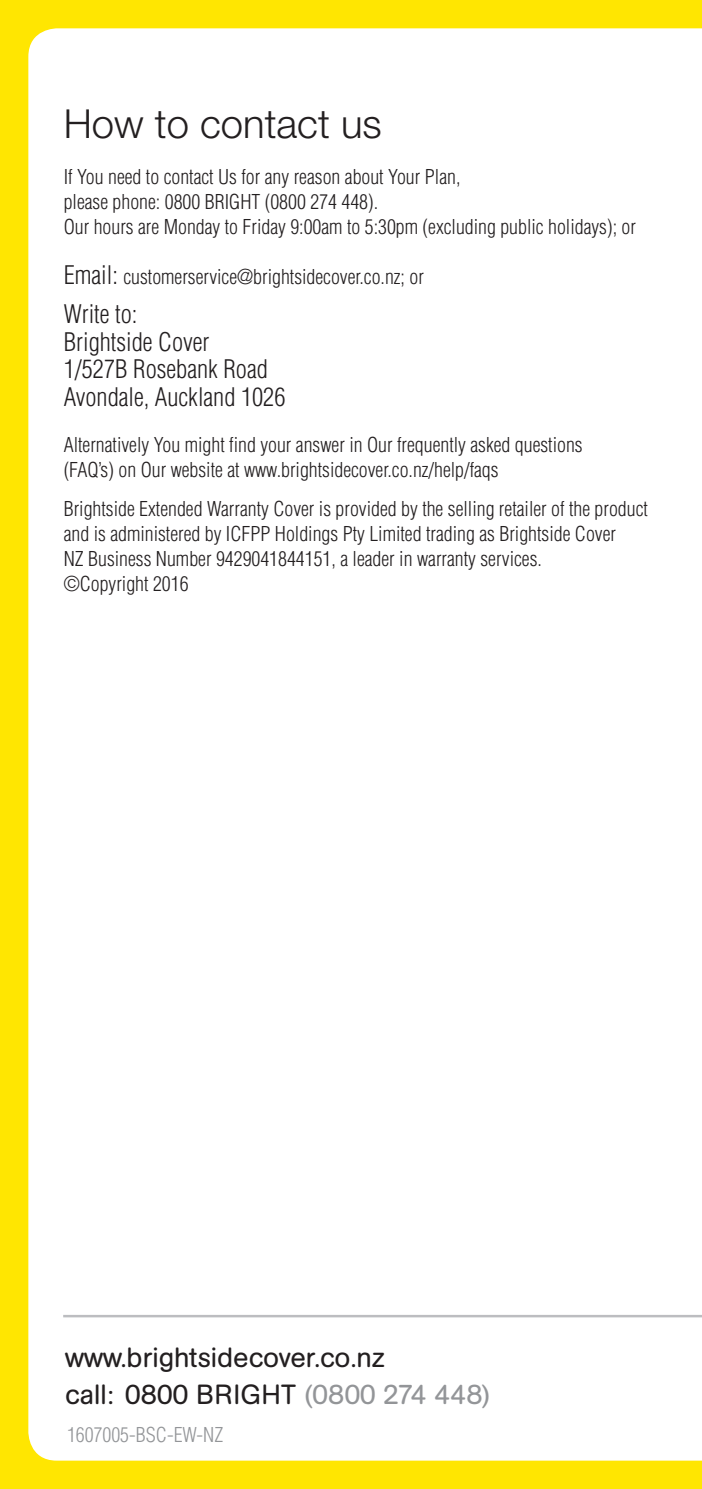
<style>
.page{position:relative;width:702px;height:1489px;background:#fff}
.page>*{position:absolute;margin:0;border:0;box-sizing:border-box;transform-origin:0 0}
.t1{font:300 40px "Helvetica Neue LT";color:#231f20}
.t2{font:27.5px/37.5px "AG Book Rounded";color:#231f20}
.t3{font:300 condensed 25px/27.5px "Helvetica LT Std";color:#231f20}
.t4{font:300 condensed 20px/25px "Helvetica LT Std";color:#231f20}
.t5{font:300 condensed 20px "Helvetica LT Std";color:#939598}
.s1{font-size:25px}
.s2{color:#939598}
</style>
<div class="page">
<div style="left:0;top:0;width:702px;height:1488px;background:#ffe601"></div>
<div style="left:28px;top:28px;width:674px;height:1432px;background:#fff"></div>
<hr style="left:63px;top:1314px;width:639px;height:3px;background:#bcbdc0">
<h1 class="t1" style="left:64px;top:99px;width:319px">How to contact us</h1>
<p class="t4" style="left:64px;top:164px;width:573px">If You need to contact Us for any reason about Your Plan,<br>please phone: 0800 BRIGHT (0800 274 448).<br>Our hours are Monday to Friday 9:00am to 5:30pm (excluding public holidays); or</p>
<p class="t4" style="left:64px;top:264px;width:362px"><span class="s1">Email:</span> customerservice@brightsidecover.co.nz; or</p>
<p class="t3" style="left:64px;top:300px;width:223px">Write to:<br>Brightside Cover<br>1/527B Rosebank Road<br>Avondale, Auckland 1026</p>
<p class="t4" style="left:64px;top:432px;width:520px">Alternatively You might find your answer in Our frequently asked questions (FAQ’s) on Our website at www.brightsidecover.co.nz/help/faqs</p>
<p class="t4" style="left:64px;top:496px;width:585px">Brightside Extended Warranty Cover is provided by the selling retailer of the product and is administered by ICFPP Holdings Pty Limited trading as Brightside Cover<br>NZ Business Number 9429041844151, a leader in warranty services.<br>©Copyright 2016</p>
<h2 class="t2" style="left:65px;top:1338px;width:427px">www.brightsidecover.co.nz<br>call: 0800 BRIGHT <span class="s2">(0800 274 448)</span></h2>
<p class="t5" style="left:67px;top:1422px;width:158px">1607005-BSC-EW-NZ</p>
</div>
